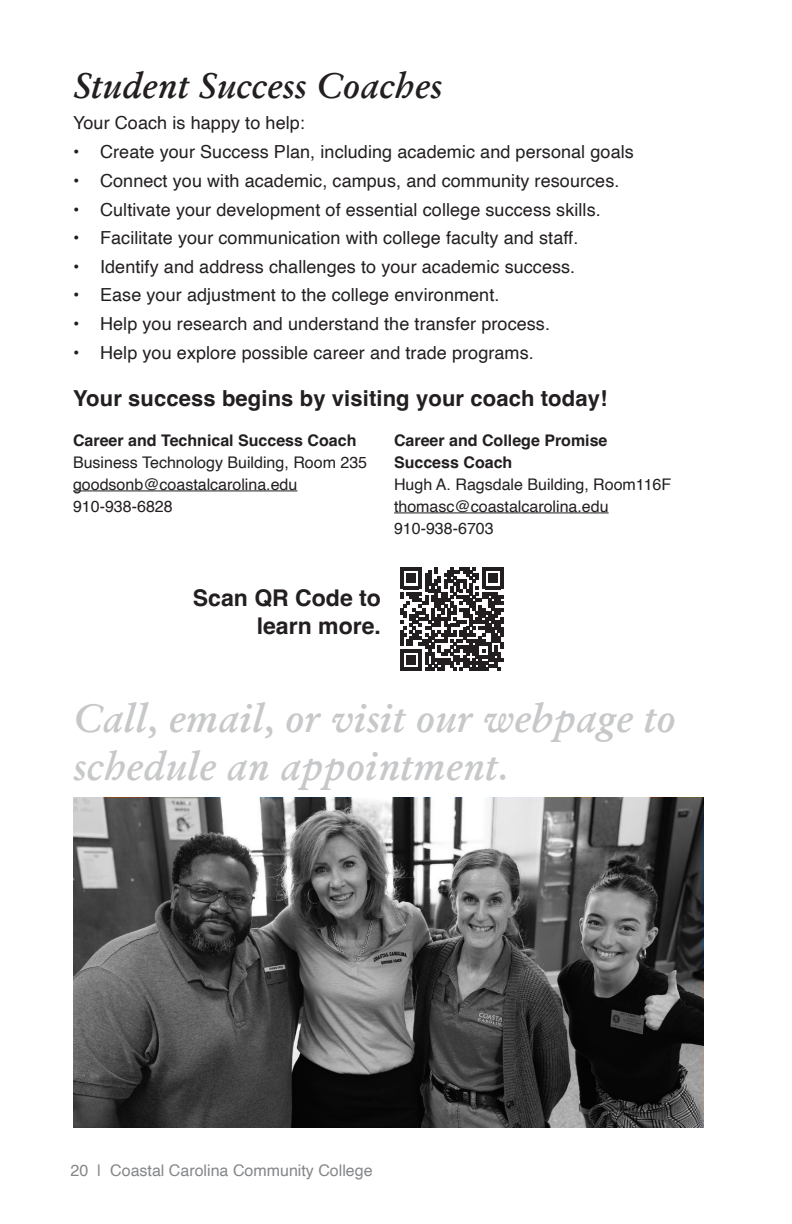
<style>
.page{position:relative;width:792px;height:1224px;background:#fff}
.page>*{position:absolute;margin:0;border:0;box-sizing:border-box;transform-origin:0 0}
.t1{font:italic 600 40px/48px "Garamond";letter-spacing:.005em;color:#c7c8ca}
.t2{font:italic 600 36px "Garamond";letter-spacing:.005em;color:#231f20}
.t3{font:700 23px/28.2px "Helvetica";color:#231f20;text-align:right}
.t4{font:700 22px "Helvetica";letter-spacing:.005em;color:#231f20}
.t5{font:18px "Helvetica";letter-spacing:.005em;color:#231f20}
.t6{font:16px/22px "Helvetica";color:#231f20}
.t7{font:700 16px/22px "Helvetica";color:#231f20}
.t8{font:16px "Helvetica";color:#848689}
</style>
<div class="page">
<hr style="left:73px;top:491px;width:224px;height:1px;background:#231f20">
<hr style="left:394px;top:513px;width:215px;height:1px;background:#231f20">
<svg style="left:400px;top:567px;width:104px;height:104px"></svg>
<img style="left:73px;top:798px;width:630px;height:329px">
<h2 class="t2" style="left:73px;top:63px;width:370px">Student Success Coaches</h2>
<p class="t5" style="left:73px;top:109px;width:233px">Your Coach is happy to help:</p>
<p class="t5" style="left:73px;top:138px;width:562px">• Create your Success Plan, including academic and personal goals</p>
<p class="t5" style="left:73px;top:167px;width:548px">• Connect you with academic, campus, and community resources.</p>
<p class="t5" style="left:73px;top:195px;width:529px">• Cultivate your development of essential college success skills.</p>
<p class="t5" style="left:73px;top:224px;width:507px">• Facilitate your communication with college faculty and staff.</p>
<p class="t5" style="left:73px;top:253px;width:504px">• Identify and address challenges to your academic success.</p>
<p class="t5" style="left:73px;top:281px;width:428px">• Ease your adjustment to the college environment.</p>
<p class="t5" style="left:73px;top:310px;width:478px">• Help you research and understand the transfer process.</p>
<p class="t5" style="left:73px;top:338px;width:462px">• Help you explore possible career and trade programs.</p>
<p class="t4" style="left:73px;top:385px;width:536px">Your success begins by visiting your coach today!</p>
<p class="t7" style="left:73px;top:431px;width:285px">Career and Technical Success Coach</p>
<p class="t6" style="left:73px;top:452px;width:296px">Business Technology Building, Room 235 goodsonb@coastalcarolina.edu<br>910-938-6828</p>
<p class="t7" style="left:394px;top:431px;width:215px">Career and College Promise<br>Success Coach</p>
<p class="t6" style="left:394px;top:474px;width:279px">Hugh A. Ragsdale Building, Room116F thomasc@coastalcarolina.edu<br>910-938-6703</p>
<p class="t3" style="left:193px;top:587px;width:190px">Scan QR Code to learn more.</p>
<h1 class="t1" style="left:73px;top:694px;width:604px">Call, email, or visit our webpage to schedule an appointment.</h1>
<p class="t8" style="left:71px;top:1158px;width:304px">20 | Coastal Carolina Community College</p>
</div>
